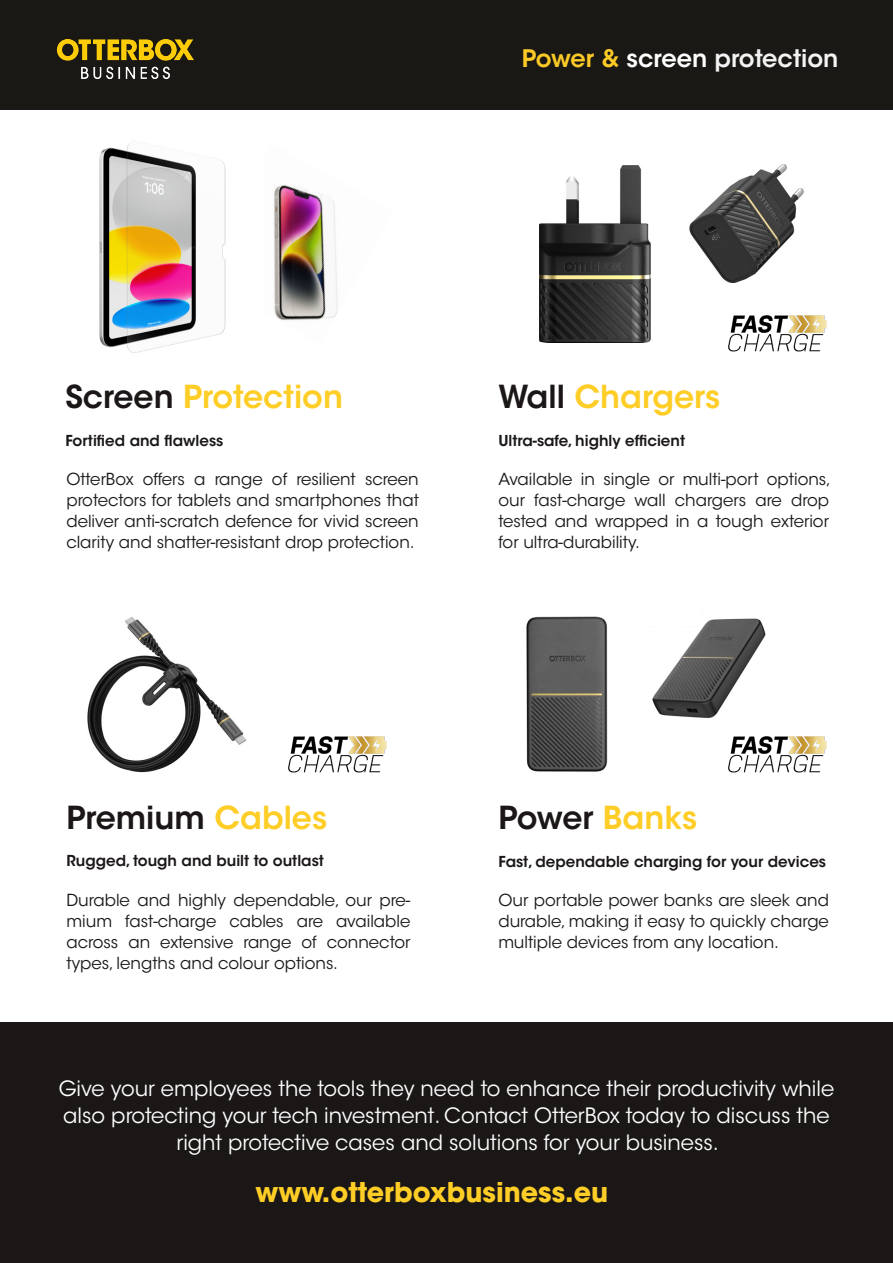
<style>
.page{position:relative;width:893px;height:1263px;background:#fff}
.page>*{position:absolute;margin:0;border:0;box-sizing:border-box;transform-origin:0 0}
.t1{font:600 31.5px "ITC Avant Garde Std";color:#fecd26}
.t2{font:600 31.5px "ITC Avant Garde Std";color:#1b1717}
.t3{font:700 27px "ITC Avant Garde Std";color:#fecd26}
.t4{font:600 24px "ITC Avant Garde Std";color:#f3f3f3}
.t5{font:21px/27px "ITC Avant Garde Std";color:#fff;text-align:center}
.t6{font:16.5px/21px "ITC Avant Garde Std";color:#1b1717;text-align:justify}
.t7{font:600 15px "ITC Avant Garde Std";color:#1b1717}
.s1{color:#fbca27}
.s2{color:#fff}
.s3{color:#1b1717}
.s4{color:#fecd26}
</style>
<div class="page">
<img style="left:274px;top:185px;width:64px;height:136px">
<img style="left:99px;top:141px;width:127px;height:212px">
<div style="left:0;top:0;width:893px;height:109px;background:#1a1814"></div>
<img style="left:56px;top:39px;width:138px;height:40px">
<img style="left:87px;top:617px;width:160px;height:156px">
<div style="left:173px;top:606px;width:90px;height:34px;background:#fff"></div>
<img style="left:288px;top:736px;width:99px;height:37px">
<div style="left:0;top:1023px;width:893px;height:240px;background:#1b1717"></div>
<img style="left:540px;top:166px;width:111px;height:176px">
<img style="left:689px;top:164px;width:115px;height:119px">
<img style="left:526px;top:616px;width:82px;height:156px">
<img style="left:652px;top:618px;width:114px;height:100px">
<div style="left:636px;top:595px;width:65px;height:31px;background:#fff"></div>
<img style="left:728px;top:736px;width:99px;height:37px">
<img style="left:728px;top:315px;width:99px;height:37px">
<p class="t4" style="left:522px;top:43px;width:318px"><span class="s1">Power &amp;</span> <span class="s2">screen</span> protection</p>
<p class="t1" style="left:65px;top:377px;width:279px"><span class="s3">Screen</span> Protection</p>
<p class="t7" style="left:65px;top:431px;width:160px">Fortified and flawless</p>
<p class="t6" style="left:66px;top:469px;width:354px">OtterBox offers a range of resilient screen protectors for tablets and smartphones that deliver anti-scratch defence for vivid screen clarity and shatter-resistant drop protection.</p>
<p class="t1" style="left:498px;top:377px;width:223px"><span class="s3">Wall</span> Chargers</p>
<p class="t7" style="left:498px;top:431px;width:188px">Ultra-safe, highly efficient</p>
<p class="t6" style="left:498px;top:469px;width:334px">Available in single or multi-port options, our fast-charge wall chargers are drop tested and wrapped in a tough exterior for ultra-durability.</p>
<p class="t2" style="left:67px;top:798px;width:262px">Premium <span class="s4">Cables</span></p>
<p class="t7" style="left:67px;top:851px;width:259px">Rugged, tough and built to outlast</p>
<p class="t6" style="left:67px;top:890px;width:345px">Durable and highly dependable, our pre&shy;mium fast-charge cables are available across an extensive range of connector types, lengths and colour options.</p>
<p class="t2" style="left:498px;top:798px;width:200px">Power <span class="s4">Banks</span></p>
<p class="t7" style="left:498px;top:852px;width:329px">Fast, dependable charging for your devices</p>
<p class="t6" style="left:498px;top:890px;width:332px">Our portable power banks are sleek and durable, making it easy to quickly charge multiple devices from any location.</p>
<p class="t5" style="left:59px;top:1075px;width:777px">Give your employees the tools they need to enhance their productivity while also protecting your tech investment. Contact OtterBox today to discuss the right protective cases and solutions for your business.</p>
<p class="t3" style="left:256px;top:1174px;width:354px">www.otterboxbusiness.eu</p>
</div>
